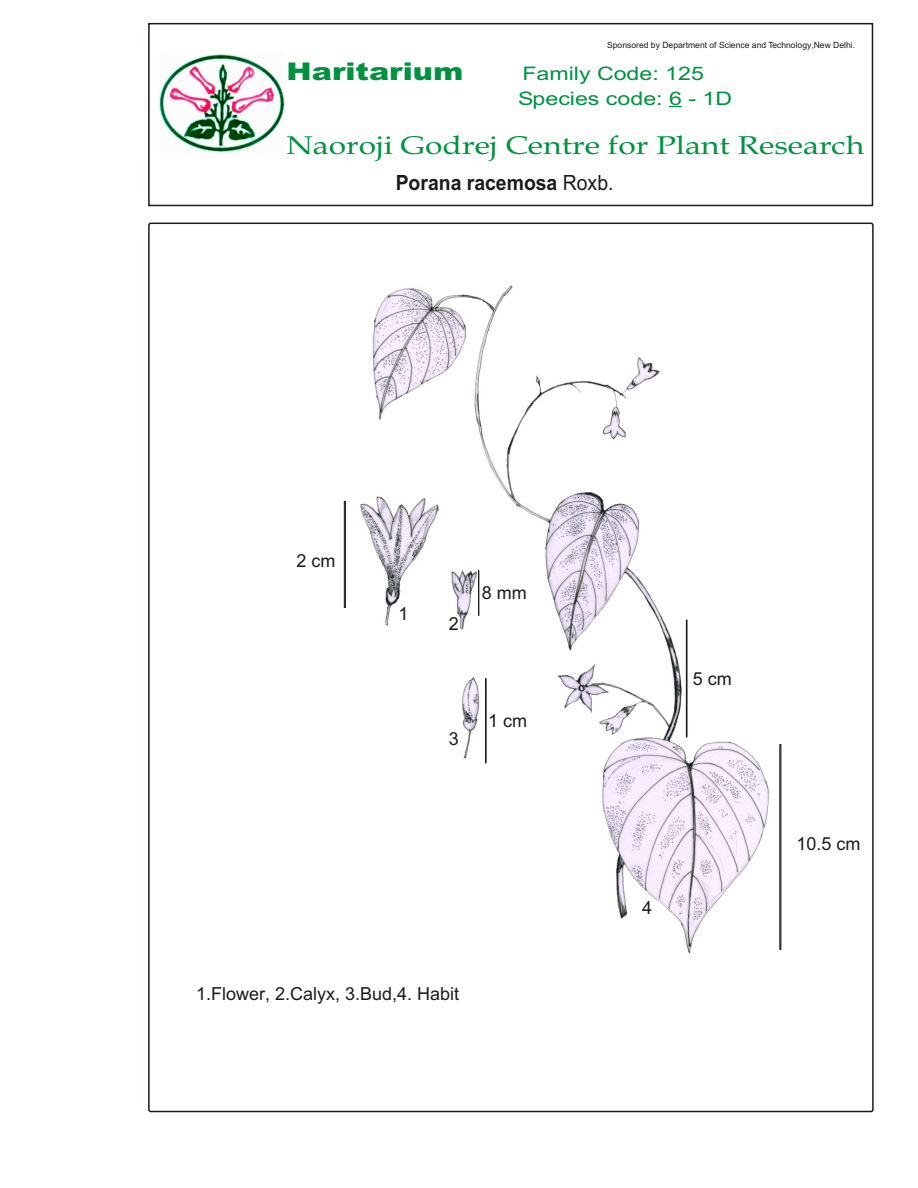
<style>
.page{position:relative;width:918px;height:1188px;background:#fff}
.page>*{position:absolute;margin:0;border:0;box-sizing:border-box;transform-origin:0 0}
.t1{font:25.65px "Book Antiqua";color:#009140;scale:1.24 1}
.t2{font:900 24.45px "Arial";color:#009140;scale:1.24 1}
.t3{font:700 21px "Arial";color:#1f1a17;scale:.92 1}
.t4{font:18.6px/24.5px "Arial";color:#009140;scale:1.24 1}
.t5{font:18px "Arial";color:#1f1a17}
.t6{font:8.55px "Arial";color:#1f1a17}
.s1{font-weight:400}
</style>
<div class="page">
<svg style="left:669px;top:106px;width:13px;height:1px"></svg>
<img style="left:160px;top:55px;width:124px;height:97px">
<div style="left:148px;top:23px;width:725px;height:183px;border:2px solid #1f1a17"></div>
<img style="left:343px;top:285px;width:438px;height:669px">
<div style="left:344px;top:501px;width:2px;height:107px;border:1px solid #1f1a17"></div>
<hr style="left:486px;top:679px;width:1px;height:84px;background:#1f1a17">
<div style="left:686px;top:620px;width:1px;height:117px;border:1px solid #1f1a17"></div>
<div style="left:780px;top:744px;width:1px;height:205px;border:1px solid #1f1a17"></div>
<hr style="left:478px;top:570px;width:1px;height:45px;background:#1f1a17">
<p class="t6" style="left:607px;top:42px;width:250px">Sponsored by Department of Science and Technology,New Delhi.</p>
<h2 class="t2" style="left:287px;top:63px;width:144px">Haritarium</h2>
<h3 class="t4" style="left:518px;top:63px;width:174px">Family Code: 125<br>Species code: 6 - 1D</h3>
<h1 class="t1" style="left:287px;top:136px;width:467px">Naoroji Godrej Centre for Plant Research</h1>
<h3 class="t3" style="left:396px;top:174px;width:238px">Porana racemosa <span class="s1">Roxb.</span></h3>
<h3 class="t5" style="left:296px;top:553px;width:40px">2 cm</h3>
<h3 class="t5" style="left:399px;top:607px;width:12px">1</h3>
<h3 class="t5" style="left:449px;top:617px;width:12px">2</h3>
<h3 class="t5" style="left:482px;top:585px;width:46px">8 mm</h3>
<h3 class="t5" style="left:449px;top:732px;width:12px">3</h3>
<h3 class="t5" style="left:488px;top:714px;width:40px">1 cm</h3>
<h3 class="t5" style="left:196px;top:987px;width:264px">1.Flower, 2.Calyx, 3.Bud,4. Habit</h3>
<h3 class="t5" style="left:693px;top:672px;width:40px">5 cm</h3>
<h3 class="t5" style="left:642px;top:901px;width:12px">4</h3>
<h3 class="t5" style="left:796px;top:837px;width:66px">10.5 cm</h3>
</div>
